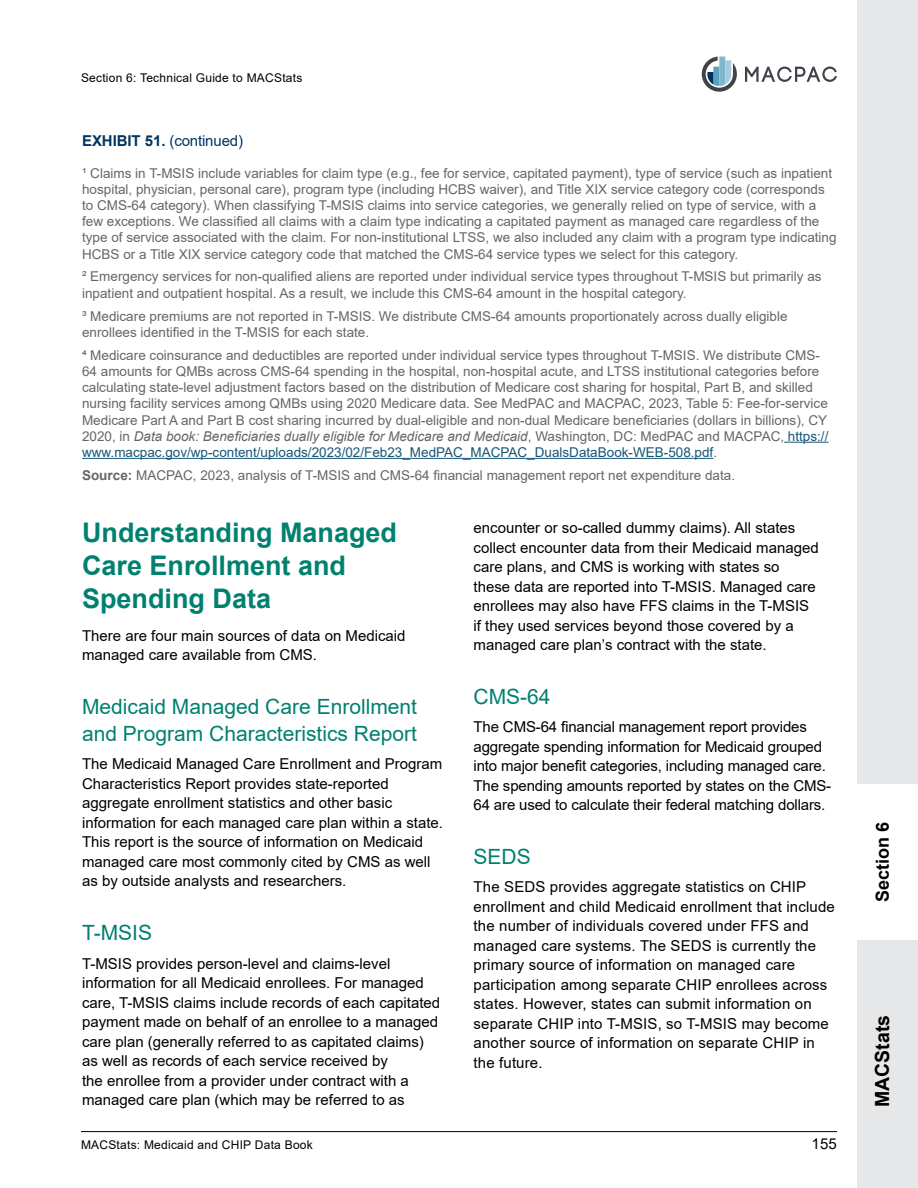
<style>
.page{position:relative;width:918px;height:1188px;background:#fff}
.page>*{position:absolute;margin:0;border:0;box-sizing:border-box;transform-origin:0 0}
.H1{font:700 27px/33px "Arial";color:#008170}
.H2{font:21px/27px "Arial";color:#008170}
.t1{font:700 19.5px "Arial";color:#000}
.t2{font:700 18px "Arial";color:#000}
.t3{font:15px/19.5px "Arial";color:#000}
.t4{font:15px "Arial";letter-spacing:-.01em;color:#003461}
.Table_Notes{font:13.5px/16.2px "Arial";color:#65666c}
.t5{font:12px "Arial";letter-spacing:.02em;color:#000}
.s1{font-weight:700}
.s2{font-style:italic}
.s3{color:#175676}
</style>
<div class="page">
<hr style="left:81px;top:1131px;width:756px;height:1px;background:#000">
<svg style="left:745px;top:67px;width:92px;height:15px"></svg>
<svg style="left:702px;top:57px;width:35px;height:35px"></svg>
<div style="left:857px;top:0;width:61px;height:1188px;background:#e6e7e8"></div>
<div style="left:850px;top:784px;width:68px;height:156px;background:#fff"></div>
<hr style="left:784px;top:442px;width:44px;height:1px;background:#175676">
<hr style="left:82px;top:458px;width:631px;height:1px;background:#175676">
<p class="t5" style="left:81px;top:70px;width:223px">Section 6: Technical Guide to MACStats</p>
<p class="t4" style="left:82px;top:130px;width:162px"><span class="s1">EXHIBIT 51.</span> (continued)</p>
<p class="Table_Notes" style="left:82px;top:165px;width:756px">¹ Claims in T-MSIS include variables for claim type (e.g., fee for service, capitated payment), type of service (such as inpatient hospital, physician, personal care), program type (including HCBS waiver), and Title XIX service category code (corresponds to CMS-64 category). When classifying T-MSIS claims into service categories, we generally relied on type of service, with a few exceptions. We classified all claims with a claim type indicating a capitated payment as managed care regardless of the type of service associated with the claim. For non-institutional LTSS, we also included any claim with a program type indicating HCBS or a Title XIX service category code that matched the CMS-64 service types we select for this category.</p>
<p class="Table_Notes" style="left:82px;top:269px;width:741px">² Emergency services for non-qualified aliens are reported under individual service types throughout T-MSIS but primarily as inpatient and outpatient hospital. As a result, we include this CMS-64 amount in the hospital category.</p>
<p class="Table_Notes" style="left:82px;top:308px;width:707px">³ Medicare premiums are not reported in T-MSIS. We distribute CMS-64 amounts proportionately across dually eligible enrollees identified in the T-MSIS for each state.</p>
<p class="Table_Notes" style="left:82px;top:347px;width:748px">⁴ Medicare coinsurance and deductibles are reported under individual service types throughout T-MSIS. We distribute CMS-64 amounts for QMBs across CMS-64 spending in the hospital, non-hospital acute, and LTSS institutional categories before calculating state-level adjustment factors based on the distribution of Medicare cost sharing for hospital, Part B, and skilled nursing facility services among QMBs using 2020 Medicare data. See MedPAC and MACPAC, 2023, Table 5: Fee-for-service Medicare Part A and Part B cost sharing incurred by dual-eligible and non-dual Medicare beneficiaries (dollars in billions), CY 2020, in <span class="s2">Data book: Beneficiaries dually eligible for Medicare and Medicaid</span>, Washington, DC: MedPAC and MACPAC, <span class="s3">https:// www.macpac.gov/wp-content/uploads/2023/02/Feb23_MedPAC_MACPAC_DualsDataBook-WEB-508.pdf</span>.</p>
<p class="Table_Notes" style="left:82px;top:467px;width:655px"><span class="s1">Source:</span> MACPAC, 2023, analysis of T-MSIS and CMS-64 financial management report net expenditure data.</p>
<h3 class="H1" style="left:82px;top:516px;width:317px">Understanding Managed<br>Care Enrollment and<br>Spending Data</h3>
<p class="t3" style="left:82px;top:626px;width:325px">There are four main sources of data on Medicaid managed care available from CMS.</p>
<h3 class="H2" style="left:82px;top:693px;width:336px">Medicaid Managed Care Enrollment and Program Characteristics Report</h3>
<p class="t3" style="left:82px;top:754px;width:363px">The Medicaid Managed Care Enrollment and Program Characteristics Report provides state-reported aggregate enrollment statistics and other basic information for each managed care plan within a state.<br>This report is the source of information on Medicaid managed care most commonly cited by CMS as well as by outside analysts and researchers.</p>
<h3 class="H2" style="left:82px;top:919px;width:72px">T-MSIS</h3>
<p class="t3" style="left:82px;top:953px;width:360px">T-MSIS provides person-level and claims-level information for all Medicaid enrollees. For managed care, T-MSIS claims include records of each capitated payment made on behalf of an enrollee to a managed care plan (generally referred to as capitated claims) as well as records of each service received by<br>the enrollee from a provider under contract with a managed care plan (which may be referred to as</p>
<p class="t3" style="left:474px;top:518px;width:347px">encounter or so-called dummy claims). All states collect encounter data from their Medicaid managed care plans, and CMS is working with states so these data are reported into T-MSIS. Managed care enrollees may also have FFS claims in the T-MSIS if they used services beyond those covered by a managed care plan’s contract with the state.</p>
<h3 class="H2" style="left:474px;top:683px;width:79px">CMS-64</h3>
<p class="t3" style="left:474px;top:717px;width:359px">The CMS-64 financial management report provides aggregate spending information for Medicaid grouped into major benefit categories, including managed care.<br>The spending amounts reported by states on the CMS-64 are used to calculate their federal matching dollars.</p>
<h3 class="H2" style="left:474px;top:843px;width:59px">SEDS</h3>
<p class="t3" style="left:474px;top:877px;width:363px">The SEDS provides aggregate statistics on CHIP enrollment and child Medicaid enrollment that include the number of individuals covered under FFS and managed care systems. The SEDS is currently the primary source of information on managed care participation among separate CHIP enrollees across states. However, states can submit information on separate CHIP into T-MSIS, so T-MSIS may become another source of information on separate CHIP in the future.</p>
<p class="t5" style="left:81px;top:1137px;width:233px">MACStats: Medicaid and CHIP Data Book</p>
<p class="t3" style="left:811px;top:1134px;width:27px">155</p>
<h3 class="t2" style="left:870px;top:902px;width:82px;rotate:-90deg">Section 6</h3>
<h3 class="t1" style="left:869px;top:1107px;width:94px;rotate:-90deg">MACStats</h3>
</div>
